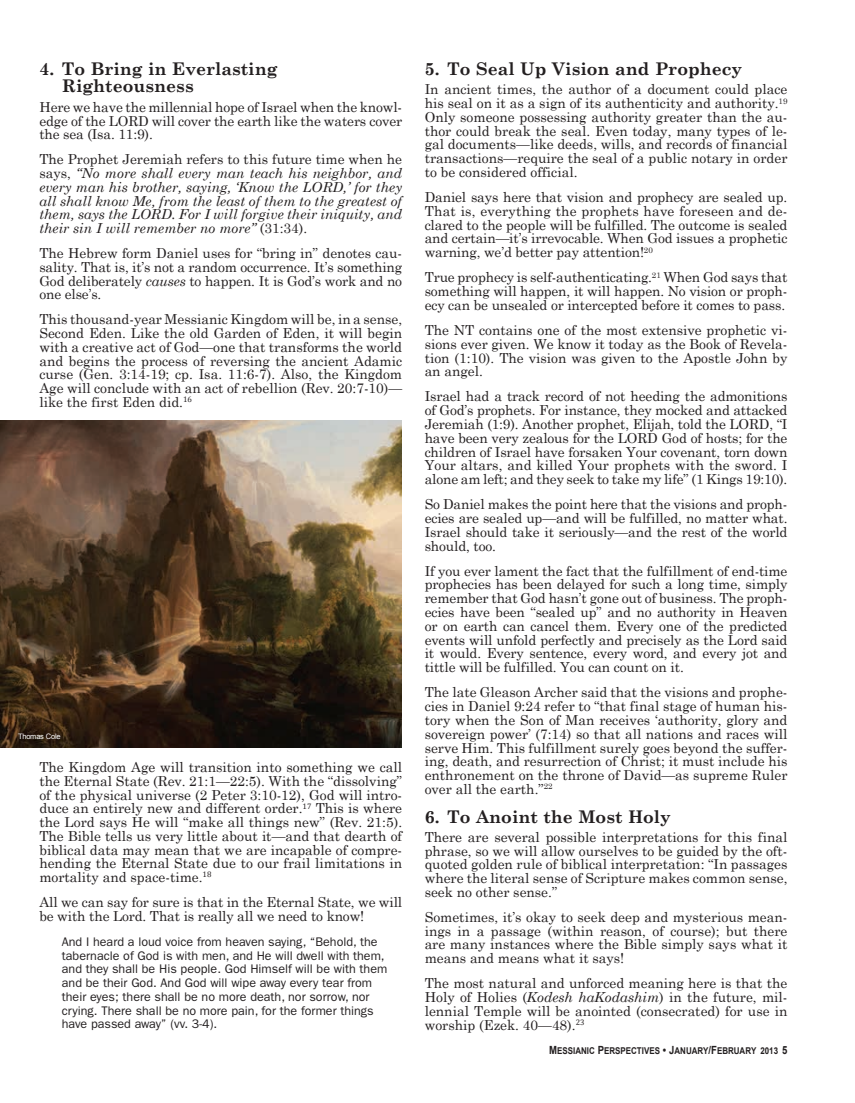
<style>
.page{position:relative;width:855px;height:1103px;background:#fff}
.page>*{position:absolute;margin:0;border:0;box-sizing:border-box;transform-origin:0 0}
.t1{font:700 17.5px/17.5px "Century Schoolbook";color:#231f20}
.t2{font:13.75px/13.8px "Century Schoolbook";color:#231f20;text-align:justify}
.t3{font:italic 13.75px/13.8px "Century Schoolbook";color:#231f20;text-align:justify}
.t4{font:12.5px/13.8px "ITC Franklin Gothic Std";color:#231f20}
.t5{font:700 9.38px "Arial";color:#231f20;scale:.85 1}
.t6{font:7.5px "Arial";letter-spacing:-.025em;color:#fff}
.s1{font-style:normal}
.s2{font-style:italic}
.s3{font-size:11.25px}
</style>
<div class="page">
<img style="left:0;top:420px;width:401px;height:327px">
<p class="t1" style="left:62px;top:60px;width:217px;text-indent:-23px">4. To Bring in Everlasting<br>Righteousness</p>
<p class="t2" style="left:39px;top:100px;width:364px">Here we have the millennial hope of Israel when the knowl&shy;edge of the LORD will cover the earth like the waters cover the sea (Isa. 11:9).</p>
<p class="t3" style="left:39px;top:152px;width:364px"><span class="s1">The Prophet Jeremiah refers to this future time when he says,</span> “No more shall every man teach his neighbor, and every man his brother, saying, ‘Know the LORD,’ for they all shall know Me, from the least of them to the greatest of them, says the LORD. For I will forgive their iniquity, and their sin I will remember no more” <span class="s1">(31:34).</span></p>
<p class="t2" style="left:39px;top:246px;width:364px">The Hebrew form Daniel uses for “bring in” denotes cau&shy;sality. That is, it’s not a random occurrence. It’s something God deliberately <span class="s2">causes</span> to happen. It is God’s work and no one else’s.</p>
<p class="t2" style="left:39px;top:312px;width:364px">This thousand-year Messianic Kingdom will be, in a sense, Second Eden. Like the old Garden of Eden, it will begin with a creative act of God—one that transforms the world and begins the process of reversing the ancient Adamic curse (Gen. 3:14-19; cp. Isa. 11:6-7). Also, the Kingdom Age will conclude with an act of rebellion (Rev. 20:7-10)— like the first Eden did.<sup>16</sup></p>
<p class="t6" style="left:18px;top:731px;width:44px">Thomas Cole</p>
<p class="t2" style="left:39px;top:759px;width:364px">The Kingdom Age will transition into something we call the Eternal State (Rev. 21:1—22:5). With the “dissolving” of the physical universe (2 Peter 3:10-12), God will intro&shy;duce an entirely new and different order.<sup>17</sup> This is where the Lord says He will “make all things new” (Rev. 21:5).<br>The Bible tells us very little about it—and that dearth of biblical data may mean that we are incapable of compre&shy;hending the Eternal State due to our frail limitations in mortality and space-time.<sup>18</sup></p>
<p class="t2" style="left:39px;top:894px;width:364px">All we can say for sure is that in the Eternal State, we will be with the Lord. That is really all we need to know!</p>
<p class="t4" style="left:62px;top:934px;width:327px">And I heard a loud voice from heaven saying, “Behold, the tabernacle of God is with men, and He will dwell with them, and they shall be His people. God Himself will be with them and be their God. And God will wipe away every tear from their eyes; there shall be no more death, nor sorrow, nor crying. There shall be no more pain, for the former things have passed away” (vv. 3-4).</p>
<p class="t1" style="left:425px;top:60px;width:319px">5. To Seal Up Vision and Prophecy</p>
<p class="t2" style="left:425px;top:82px;width:364px">In ancient times, the author of a document could place his seal on it as a sign of its authenticity and authority.<sup>19<br></sup>Only someone possessing authority greater than the au&shy;thor could break the seal. Even today, many types of le&shy;gal documents—like deeds, wills, and records of financial transactions—require the seal of a public notary in order to be considered official.</p>
<p class="t2" style="left:425px;top:190px;width:364px">Daniel says here that vision and prophecy are sealed up.<br>That is, everything the prophets have foreseen and de&shy;clared to the people will be fulfilled. The outcome is sealed and certain—it’s irrevocable. When God issues a prophetic warning, we’d better pay attention!<sup>20</sup></p>
<p class="t2" style="left:425px;top:270px;width:364px">True prophecy is self-authenticating.<sup>21</sup> When God says that something will happen, it will happen. No vision or proph&shy;ecy can be unsealed or intercepted before it comes to pass.</p>
<p class="t2" style="left:425px;top:323px;width:364px">The NT contains one of the most extensive prophetic vi&shy;sions ever given. We know it today as the Book of Revela&shy;tion (1:10). The vision was given to the Apostle John by an angel.</p>
<p class="t2" style="left:425px;top:389px;width:364px">Israel had a track record of not heeding the admonitions of God’s prophets. For instance, they mocked and attacked Jeremiah (1:9). Another prophet, Elijah, told the LORD, “I have been very zealous for the LORD God of hosts; for the children of Israel have forsaken Your covenant, torn down Your altars, and killed Your prophets with the sword. I alone am left; and they seek to take my life” (1 Kings 19:10).</p>
<p class="t2" style="left:425px;top:497px;width:364px">So Daniel makes the point here that the visions and proph&shy;ecies are sealed up—and will be fulfilled, no matter what.<br>Israel should take it seriously—and the rest of the world should, too.</p>
<p class="t2" style="left:425px;top:563px;width:364px">If you ever lament the fact that the fulfillment of end-time prophecies has been delayed for such a long time, simply remember that God hasn’t gone out of business. The proph&shy;ecies have been “sealed up” and no authority in Heaven or on earth can cancel them. Every one of the predicted events will unfold perfectly and precisely as the Lord said it would. Every sentence, every word, and every jot and tittle will be fulfilled. You can count on it.</p>
<p class="t2" style="left:425px;top:685px;width:364px">The late Gleason Archer said that the visions and prophe&shy;cies in Daniel 9:24 refer to “that final stage of human his&shy;tory when the Son of Man receives ‘authority, glory and sovereign power’ (7:14) so that all nations and races will serve Him. This fulfillment surely goes beyond the suffer&shy;ing, death, and resurrection of Christ; it must include his enthronement on the throne of David—as supreme Ruler over all the earth.”<sup>22</sup></p>
<p class="t1" style="left:425px;top:807px;width:248px">6. To Anoint the Most Holy</p>
<p class="t2" style="left:425px;top:829px;width:364px">There are several possible interpretations for this final phrase, so we will allow ourselves to be guided by the oft&shy;quoted golden rule of biblical interpretation: “In passages where the literal sense of Scripture makes common sense, seek no other sense.”</p>
<p class="t2" style="left:425px;top:909px;width:364px">Sometimes, it’s okay to seek deep and mysterious mean&shy;ings in a passage (within reason, of course); but there are many instances where the Bible simply says what it means and means what it says!</p>
<p class="t2" style="left:425px;top:976px;width:364px">The most natural and unforced meaning here is that the Holy of Holies (<span class="s2">Kodesh haKodashim</span>) in the future, mil&shy;lennial Temple will be anointed (consecrated) for use in worship (Ezek. 40—48).<sup>23</sup></p>
<p class="t5" style="left:549px;top:1044px;width:282px"><span class="s3">M</span>ESSIANIC <span class="s3">P</span>ERSPECTIVES <span class="s3">• J</span>ANUARY<span class="s3">/F</span>EBRUARY 2013 <span class="s3">5</span></p>
</div>
